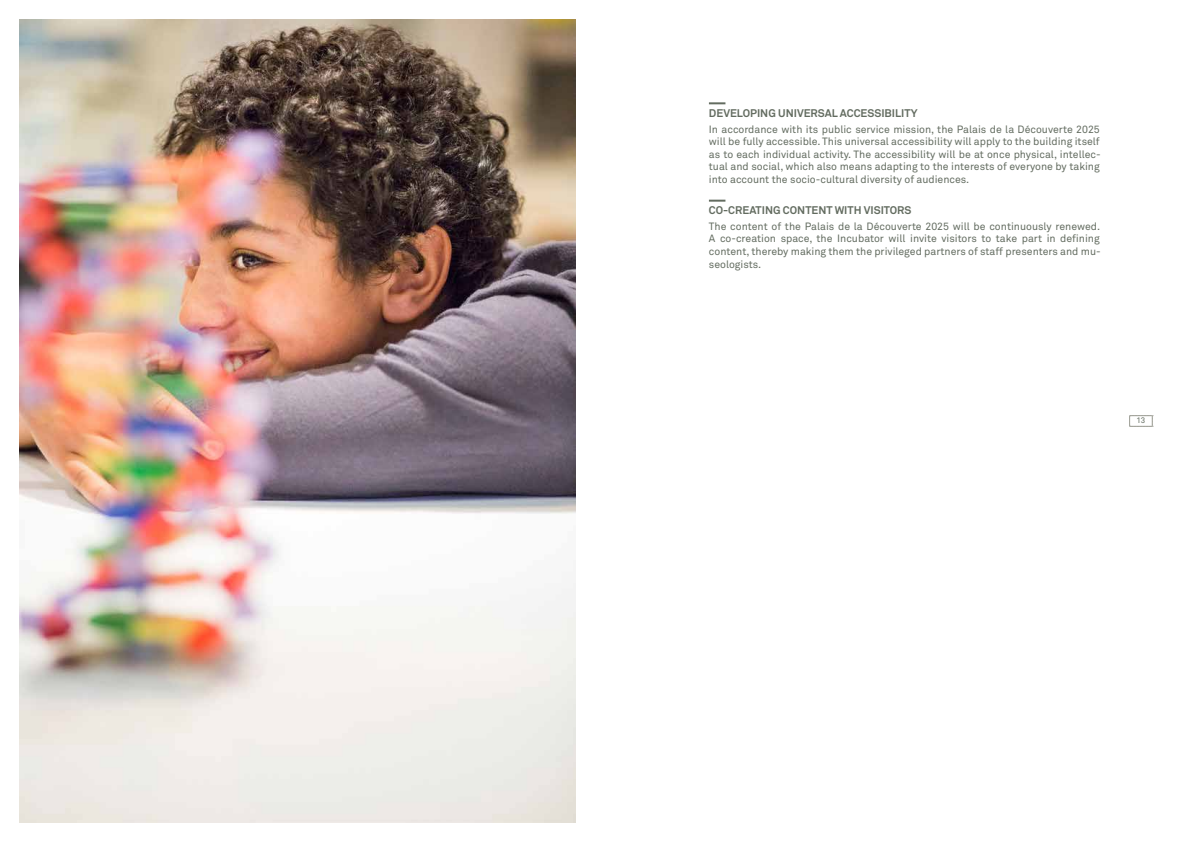
<style>
.page{position:relative;width:1191px;height:842px;background:#fff}
.page>*{position:absolute;margin:0;border:0;box-sizing:border-box;transform-origin:0 0}
.t1{font:700 11px "Akkurat";color:#636c60}
.t2{font:10.5px/12.6px "Akkurat";color:#636c60;text-align:justify}
.t3{font:8px "Akkurat";color:#636c60}
</style>
<div class="page">
<svg style="left:1129px;top:416px;width:24px;height:11px"></svg>
<svg style="left:709px;top:102px;width:16px;height:2px"></svg>
<svg style="left:709px;top:200px;width:16px;height:2px"></svg>
<img style="left:20px;top:20px;width:555px;height:802px">
<p class="t1" style="left:709px;top:106px;width:210px">DEVELOPING UNIVERSAL ACCESSIBILITY</p>
<p class="t2" style="left:709px;top:122px;width:393px">In accordance with its public service mission, the Palais de la Découverte 2025 will be fully accessible. This universal accessibility will apply to the building itself as to each individual activity. The accessibility will be at once physical, intellec&shy;tual and social, which also means adapting to the interests of everyone by taking into account the socio-cultural diversity of audiences.</p>
<p class="t1" style="left:709px;top:204px;width:204px">CO-CREATING CONTENT WITH VISITORS</p>
<p class="t2" style="left:709px;top:220px;width:393px">The content of the Palais de la Découverte 2025 will be continuously renewed.<br>A co-creation space, the Incubator will invite visitors to take part in defining content, thereby making them the privileged partners of staff presenters and mu&shy;seologists.</p>
<p class="t3" style="left:1136px;top:415px;width:10px">13</p>
</div>
